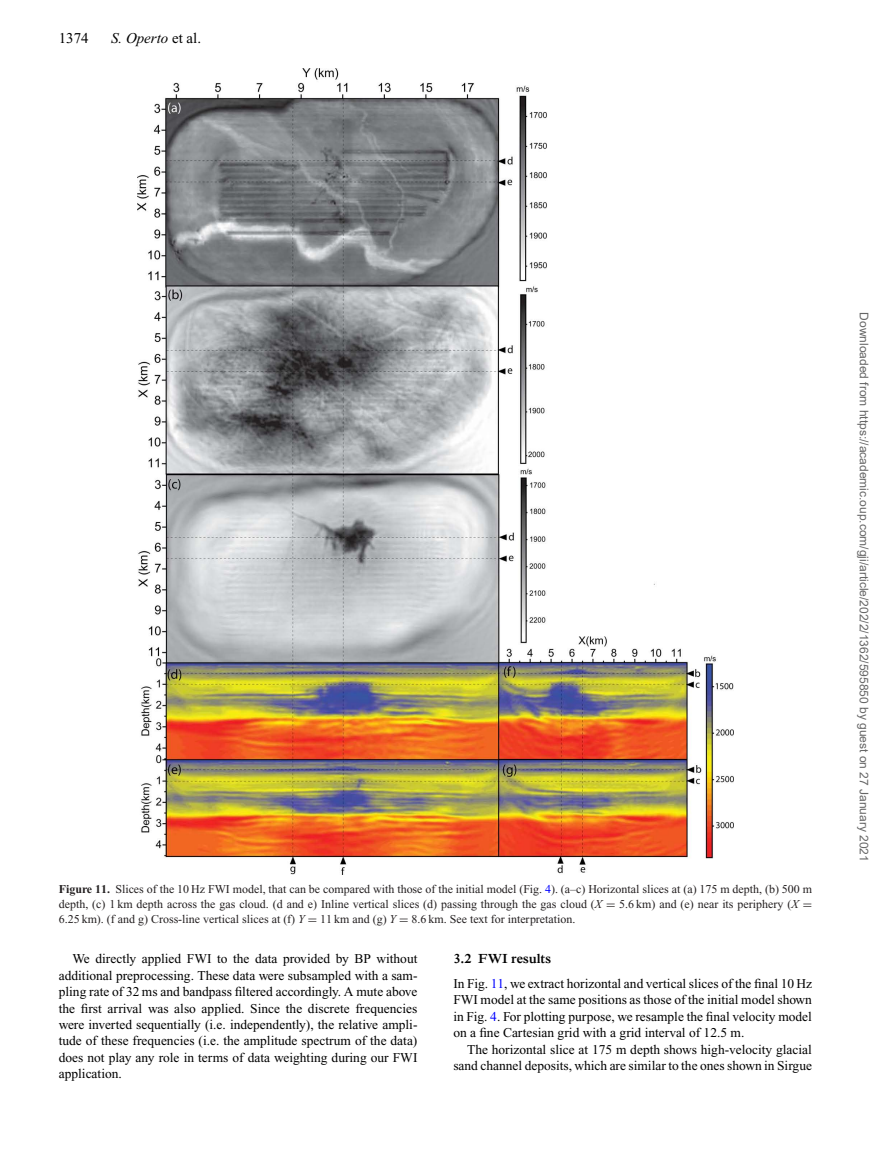
<style>
.page{position:relative;width:893px;height:1174px;background:#fff}
.page>*{position:absolute;margin:0;border:0;box-sizing:border-box;transform-origin:0 0}
.t1{font:italic 15px "Times New Roman";color:#000}
.t2{font:15px "Times New Roman";color:#000}
.t3{font:13.5px/16.5px "Times New Roman";color:#000;text-align:justify}
.t4{font:600 13.5px "Times NRMT";color:#000}
.t5{font:12px/15px "Times New Roman";color:#231f20;text-align:justify}
.t6{font:12px "Arial";color:#666}
.s1{font-style:normal}
.s2{font-weight:700}
.s3{color:#00f}
.s4{font-style:italic}
.s5{font-family:"MTSY"}
</style>
<div class="page">
<img style="left:138px;top:68px;width:595px;height:806px">
<p class="t2" style="left:59px;top:33px;width:31px">1374</p>
<p class="t1" style="left:111px;top:33px;width:92px">S. Operto <span class="s1">et al.</span></p>
<p class="t5" style="left:59px;top:882px;width:755px"><span class="s2">Figure 11.</span> Slices of the 10 Hz FWI model, that can be compared with those of the initial model (Fig. <span class="s3">4</span>). (a–c) Horizontal slices at (a) 175 m depth, (b) 500 m depth, (c) 1 km depth across the gas cloud. (d and e) Inline vertical slices (d) passing through the gas cloud (<span class="s4">X</span> <span class="s5">=</span> 5.6 km) and (e) near its periphery (<span class="s4">X</span> <span class="s5">= </span>6.25 km). (f and g) Cross-line vertical slices at (f) <span class="s4">Y</span> <span class="s5">=</span> 11 km and (g) <span class="s4">Y</span> <span class="s5">=</span> 8.6 km. See text for interpretation.</p>
<p class="t3" style="left:59px;top:951px;width:360px;text-indent:14px">We directly applied FWI to the data provided by BP without additional preprocessing. These data were subsampled with a sam&shy;pling rate of 32 ms and bandpass filtered accordingly. A mute above the first arrival was also applied. Since the discrete frequencies were inverted sequentially (i.e. independently), the relative ampli&shy;tude of these frequencies (i.e. the amplitude spectrum of the data) does not play any role in terms of data weighting during our FWI application.</p>
<p class="t4" style="left:453px;top:953px;width:99px">3.2 FWI results</p>
<p class="t3" style="left:453px;top:976px;width:360px">In Fig. <span class="s3">11</span>, we extract horizontal and vertical slices of the final 10 Hz FWI model at the same positions as those of the initial model shown in Fig. <span class="s3">4</span>. For plotting purpose, we resample the final velocity model on a fine Cartesian grid with a grid interval of 12.5 m.</p>
<p class="t3" style="left:453px;top:1042px;width:360px;text-align:right">The horizontal slice at 175 m depth shows high-velocity glacial sand channel deposits, which are similar to the ones shown in Sirgue</p>
<p class="t6" style="left:868px;top:312px;width:551px;rotate:90deg">Downloaded from https://academic.oup.com/gji/article/202/2/1362/595850 by guest on 27 January 2021</p>
</div>
